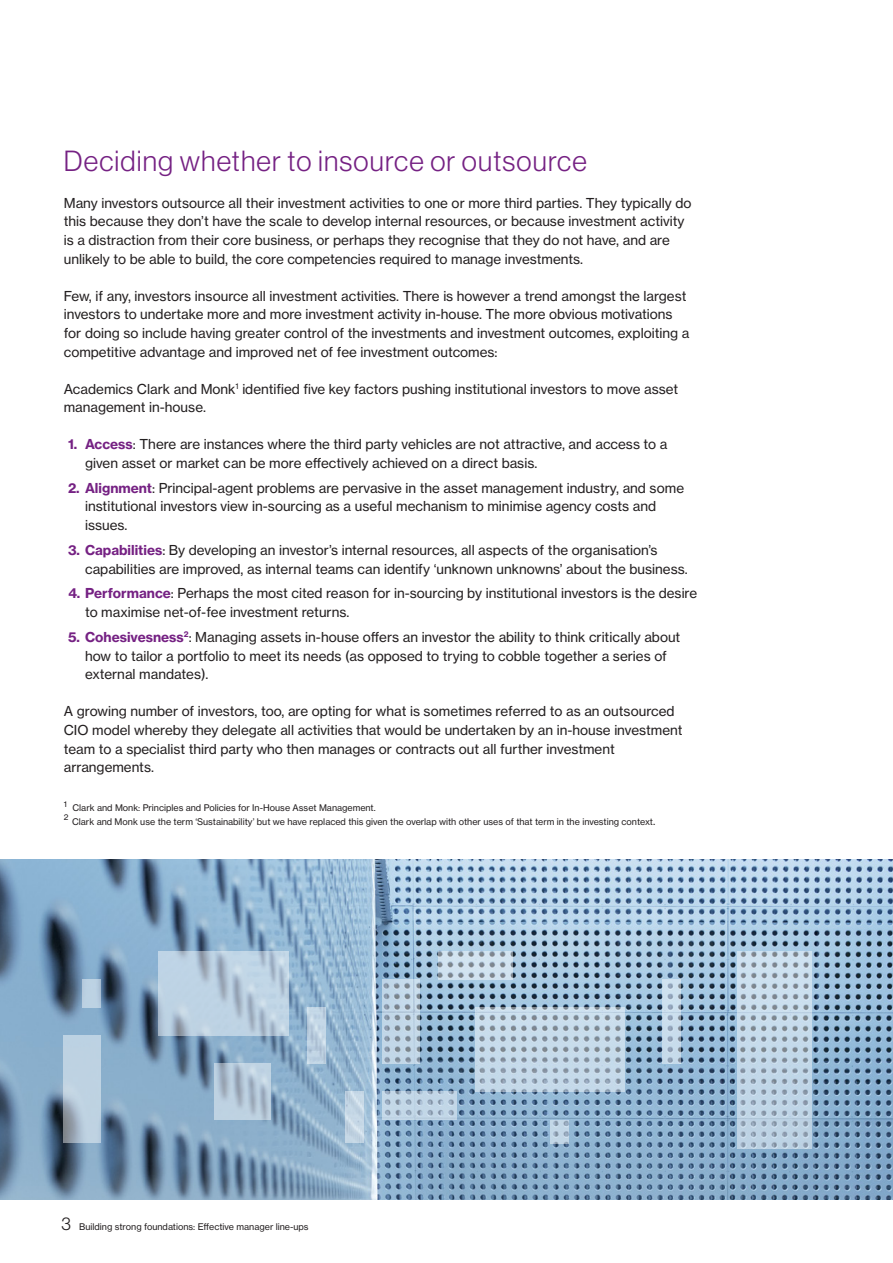
<style>
.page{position:relative;width:893px;height:1263px;background:#fff}
.page>*{position:absolute;margin:0;border:0;box-sizing:border-box;transform-origin:0 0}
.Subtitle_1__23_26_Li{font:28.5px "N Haas Grotesk DS Std 45 Lt";letter-spacing:.04em;color:#752183}
.Body_text_black{font:13.5px/18.8px "N Haas Grotesk TX Std 55 Rg";color:#231f20}
.Bullet_level_1_black{font:13.5px/18.8px "N Haas Grotesk TX Std 55 Rg";color:#231f20}
.Body_text_black-2{font:9px "N Haas Grotesk TX Std 55 Rg";color:#231f20}
.Page_Footer__6pt_Bla{font:9px "N Haas Grotesk TX Std 55 Rg";color:#231f20}
.Body_text_black-3{font:7.8px "N Haas Grotesk TX Std 55 Rg";color:#231f20}
.s1{font-family:"N Haas Grotesk TX Std 75 Bd";color:#752183}
.s2{font-size:10.5px}
.s3{font-family:"N Haas Grotesk DS Std 45 Lt";font-size:18px}
</style>
<div class="page">
<img style="left:0;top:859px;width:893px;height:340px">
<svg style="left:438px;top:951px;width:75px;height:28px;background:#beceda"></svg>
<div style="left:82px;top:979px;width:19px;height:28px;background:#bcd1e2"></div>
<svg style="left:308px;top:1007px;width:18px;height:57px"></svg>
<svg style="left:158px;top:951px;width:131px;height:84px;background:#b8ccdd"></svg>
<svg style="left:64px;top:1035px;width:37px;height:108px;background:#b7cad9"></svg>
<svg style="left:214px;top:1064px;width:56px;height:56px;background:#b4c6d6"></svg>
<svg style="left:345px;top:1092px;width:19px;height:51px"></svg>
<svg style="left:382px;top:979px;width:38px;height:85px;background:#b4c7d7"></svg>
<svg style="left:382px;top:1092px;width:75px;height:28px;background:#b9cdde"></svg>
<svg style="left:476px;top:1007px;width:149px;height:85px;background:#baccdb"></svg>
<svg style="left:662px;top:979px;width:19px;height:85px;background:#bfd2e1"></svg>
<svg style="left:550px;top:1120px;width:19px;height:23px"></svg>
<svg style="left:737px;top:951px;width:75px;height:197px;background:#b9ccdb"></svg>
<p class="Subtitle_1__23_26_Li" style="left:64px;top:145px;width:525px">Deciding whether to insource or outsource</p>
<p class="Body_text_black" style="left:64px;top:193px;width:629px">Many investors outsource all their investment activities to one or more third parties. They typically do this because they don’t have the scale to develop internal resources, or because investment activity is a distraction from their core business, or perhaps they recognise that they do not have, and are unlikely to be able to build, the core competencies required to manage investments.</p>
<p class="Body_text_black" style="left:64px;top:286px;width:627px">Few, if any, investors insource all investment activities. There is however a trend amongst the largest investors to undertake more and more investment activity in-house. The more obvious motivations for doing so include having greater control of the investments and investment outcomes, exploiting a competitive advantage and improved net of fee investment outcomes:</p>
<p class="Body_text_black" style="left:64px;top:379px;width:616px">Academics Clark and Monk<sup>1</sup> identified five key factors pushing institutional investors to move asset management in-house.</p>
<p class="Bullet_level_1_black" style="left:85px;top:435px;width:584px;text-indent:-17px"><span class="s1">1. Access</span>: There are instances where the third party vehicles are not attractive, and access to a given asset or market can be more effectively achieved on a direct basis.</p>
<p class="Bullet_level_1_black" style="left:85px;top:478px;width:601px;text-indent:-17px"><span class="s1">2. Alignment</span>: Principal-agent problems are pervasive in the asset management industry, and some institutional investors view in-sourcing as a useful mechanism to minimise agency costs and issues.</p>
<p class="Bullet_level_1_black" style="left:85px;top:540px;width:604px;text-indent:-17px"><span class="s1">3. Capabilities</span>: By developing an investor’s internal resources, all aspects of the organisation’s capabilities are improved, as internal teams can identify ‘unknown unknowns’ about the business.</p>
<p class="Bullet_level_1_black" style="left:85px;top:584px;width:614px;text-indent:-17px"><span class="s1">4. Performance</span>: Perhaps the most cited reason for in-sourcing by institutional investors is the desire to maximise net-of-fee investment returns.</p>
<p class="Bullet_level_1_black" style="left:85px;top:627px;width:597px;text-indent:-17px"><span class="s1">5. Cohesivesness</span><sup>2</sup>: Managing assets in-house offers an investor the ability to think critically about how to tailor a portfolio to meet its needs (as opposed to trying to cobble together a series of external mandates).</p>
<p class="Body_text_black" style="left:64px;top:702px;width:620px">A growing number of investors, too, are opting for what is sometimes referred to as an outsourced CIO model whereby they delegate all activities that would be undertaken by an in-house investment team to a specialist third party who then manages or contracts out all further investment arrangements.</p>
<p class="Body_text_black-2" style="left:64px;top:802px;width:314px"><sup>1</sup> Clark and Monk: Principles and Policies for In-House Asset Management.</p>
<p class="Body_text_black-3" style="left:64px;top:813px;width:6px">2</p>
<p class="Body_text_black-2" style="left:72px;top:816px;width:585px">Clark and Monk use the term ‘Sustainability’ but we have replaced this given the overlap with other uses of that term in the investing context<span class="s2">.</span></p>
<p class="Page_Footer__6pt_Bla" style="left:62px;top:1221px;width:248px"><span class="s3">3</span> Building strong foundations: Effective manager line-ups</p>
</div>
